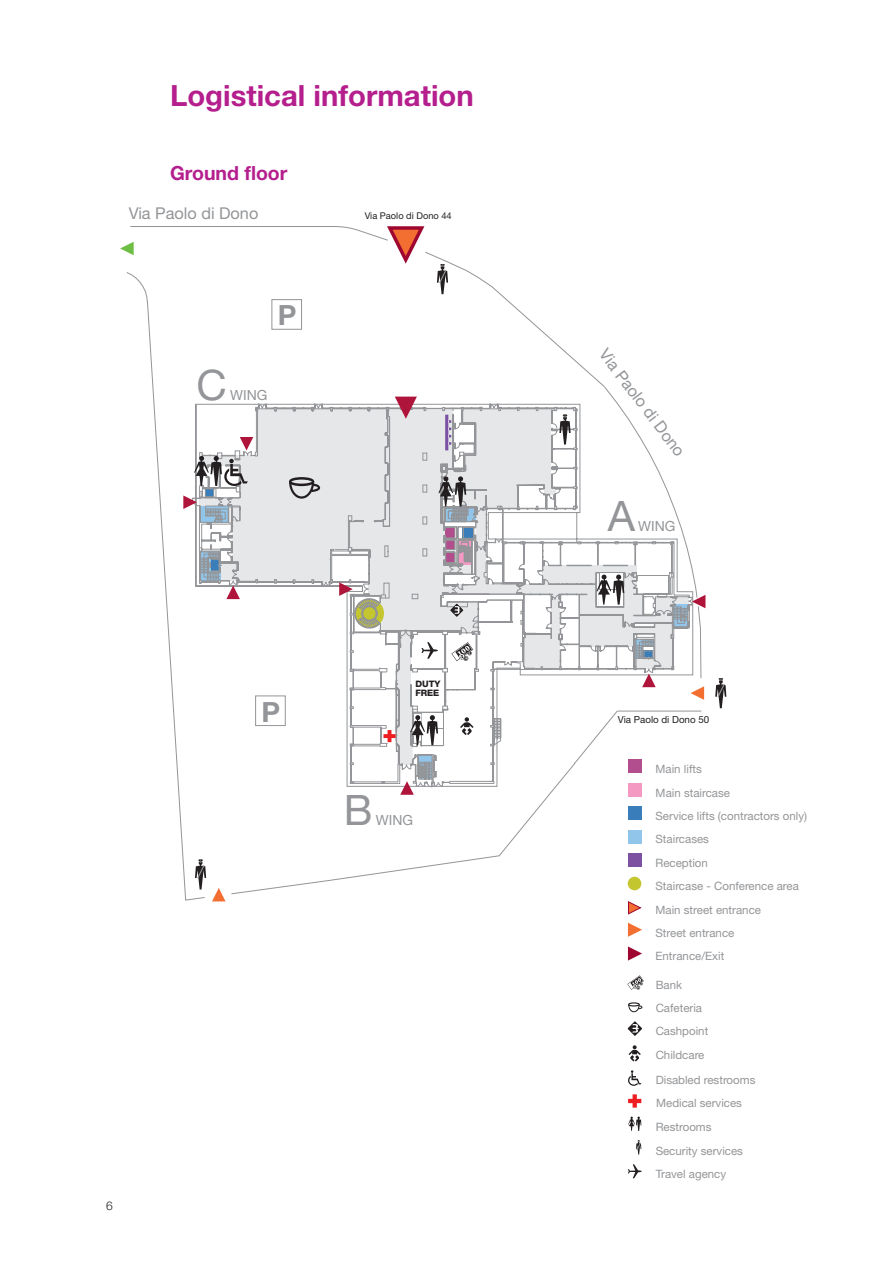
<style>
.page{position:relative;width:893px;height:1263px;background:#fff}
.page>*{position:absolute;margin:0;border:0;box-sizing:border-box;transform-origin:0 0}
.t1{font:42px "Helvetica Neue LT Std";color:#939598}
.GCTitles{font:700 29.25px "Helvetica Neue LT Std";color:#b41e8d}
.t2{font:700 27.9px "Helvetica Neue LT Std";color:#939598}
.UNCG_subhead{font:700 19.5px "Helvetica Neue LT Std";color:#b41e8d}
.t3{font:16.35px "Helvetica Neue LT Std";color:#939598}
.t4{font:13.95px "Helvetica Neue LT Std";color:#939598}
.t5{font:300 12px "Helvetica Neue LT Std";color:#231f20}
.t6{font:11.55px/23.4px "Helvetica Neue LT Std";color:#939598}
.t7{font:9.75px "Helvetica Neue LT Std";color:#231f20}
.t8{font:9.3px "Helvetica Neue LT Std";color:#231f20}
.t9{font:800 8.85px/8.9px "Helvetica Neue LT Std";color:#231f20}
</style>
<div class="page">
<svg style="left:126px;top:226px;width:575px;height:674px"></svg>
<svg style="left:677px;top:407px;width:16px;height:356px"></svg>
<hr style="left:617px;top:711px;width:84px;height:1px;background:#939598">
<svg style="left:715px;top:678px;width:11px;height:30px"></svg>
<svg style="left:212px;top:888px;width:14px;height:13px"></svg>
<svg style="left:120px;top:242px;width:14px;height:13px"></svg>
<svg style="left:691px;top:686px;width:13px;height:14px"></svg>
<svg style="left:692px;top:595px;width:13px;height:13px"></svg>
<svg style="left:183px;top:226px;width:494px;height:569px"></svg>
<svg style="left:195px;top:859px;width:11px;height:30px"></svg>
<div style="left:527px;top:598px;width:17px;height:34px;background:#fff"></div>
<div style="left:628px;top:760px;width:13px;height:13px;background:#b24d8e"></div>
<div style="left:628px;top:783px;width:13px;height:14px;background:#f499c2"></div>
<div style="left:628px;top:807px;width:13px;height:13px;background:#397dba"></div>
<div style="left:628px;top:830px;width:13px;height:14px;background:#92c5ea"></div>
<div style="left:628px;top:854px;width:13px;height:13px;background:#7c51a1"></div>
<div style="left:628px;top:877px;width:13px;height:13px;background:#c4c62f;border-radius:50%"></div>
<svg style="left:628px;top:923px;width:14px;height:14px"></svg>
<svg style="left:628px;top:901px;width:14px;height:14px"></svg>
<svg style="left:628px;top:946px;width:14px;height:14px"></svg>
<svg style="left:628px;top:1164px;width:14px;height:14px"></svg>
<svg style="left:628px;top:1094px;width:13px;height:13px"></svg>
<svg style="left:629px;top:1045px;width:12px;height:16px"></svg>
<svg style="left:628px;top:1022px;width:14px;height:13px"></svg>
<svg style="left:627px;top:975px;width:17px;height:15px"></svg>
<svg style="left:636px;top:1140px;width:5px;height:14px"></svg>
<svg style="left:628px;top:1116px;width:13px;height:15px"></svg>
<svg style="left:628px;top:1002px;width:14px;height:10px"></svg>
<svg style="left:628px;top:1070px;width:13px;height:16px"></svg>
<p class="GCTitles" style="left:170px;top:77px;width:305px">Logistical information</p>
<p class="UNCG_subhead" style="left:170px;top:161px;width:119px">Ground floor</p>
<p class="t3" style="left:129px;top:204px;width:131px">Via Paolo di Dono</p>
<p class="t8" style="left:365px;top:210px;width:89px">Via Paolo di Dono 44</p>
<p class="t2" style="left:278px;top:298px;width:20px">P</p>
<p class="t1" style="left:197px;top:360px;width:32px">C</p>
<p class="t4" style="left:230px;top:387px;width:39px">WING</p>
<p class="t2" style="left:261px;top:694px;width:20px">P</p>
<p class="t9" style="left:415px;top:679px;width:27px">DUTY<br>FREE</p>
<p class="t1" style="left:344px;top:785px;width:30px">B</p>
<p class="t4" style="left:376px;top:812px;width:39px">WING</p>
<p class="t5" style="left:106px;top:1198px;width:8px">6</p>
<p class="t3" style="left:611px;top:345px;width:131px;rotate:53deg">Via Paolo di Dono</p>
<p class="t1" style="left:608px;top:491px;width:29px">A</p>
<p class="t4" style="left:638px;top:518px;width:39px">WING</p>
<p class="t7" style="left:618px;top:714px;width:93px">Via Paolo di Dono 50</p>
<p class="t6" style="left:655px;top:757px;width:153px">Main lifts<br>Main staircase<br>Service lifts (contractors only)<br>Staircases<br>Reception<br>Staircase - Conference area<br>Main street entrance<br>Street entrance<br>Entrance/Exit</p>
<p class="t6" style="left:656px;top:973px;width:28px">Bank</p>
<p class="t6" style="left:656px;top:1019px;width:54px">Cashpoint<br>Childcare</p>
<p class="t6" style="left:656px;top:996px;width:48px">Cafeteria</p>
<p class="t6" style="left:656px;top:1068px;width:101px">Disabled restrooms</p>
<p class="t6" style="left:656px;top:1091px;width:87px">Medical services</p>
<p class="t6" style="left:656px;top:1115px;width:89px">Restrooms<br>Security services</p>
<p class="t6" style="left:656px;top:1162px;width:72px">Travel agency</p>
</div>
